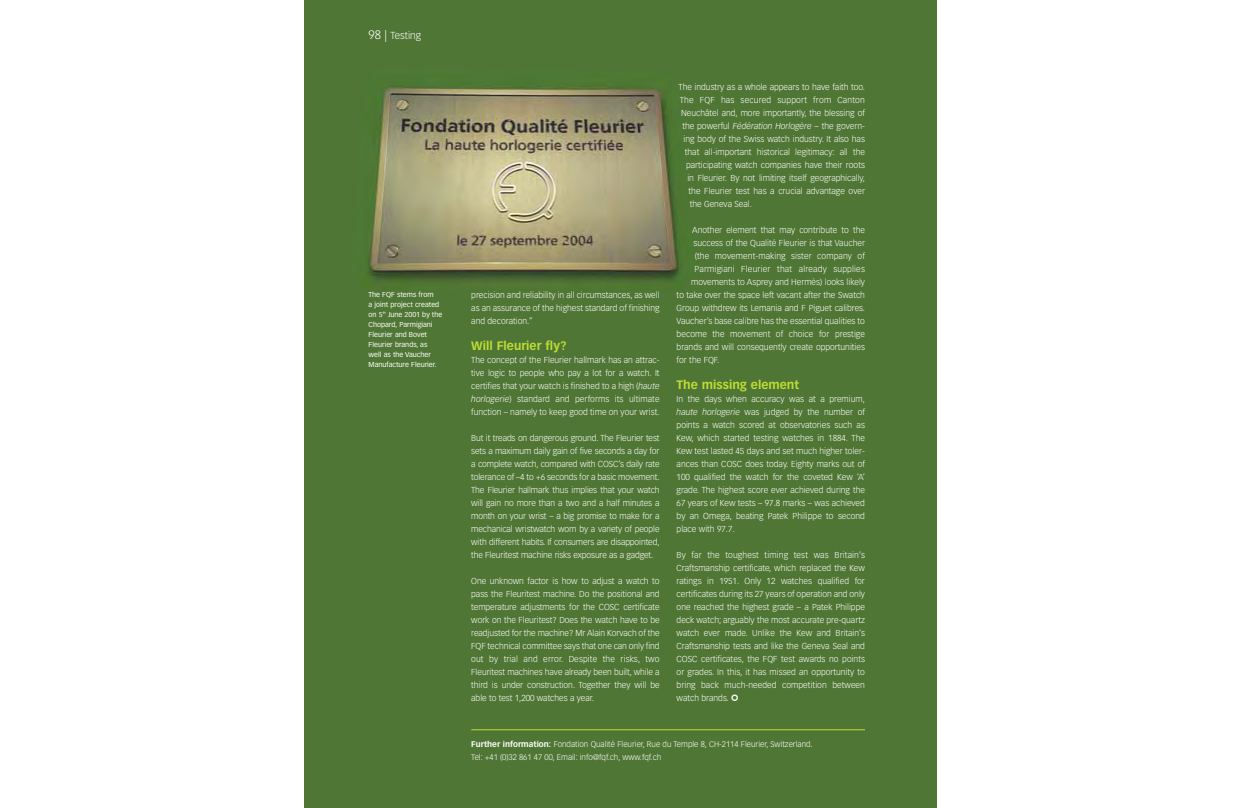
<style>
.page{position:relative;width:1248px;height:808px;background:#fff}
.page>*{position:absolute;margin:0;border:0;box-sizing:border-box;transform-origin:0 0}
.t1{font:700 12px "Vectora LH";color:#bfdd34}
.t2{font:300 10px "Vectora LH";color:#fff}
.t3{font:300 8.5px/13px "Vectora LH";color:#fff;text-align:justify}
.t4{font:300 8.5px "Vectora LH";letter-spacing:.02em;color:#fff}
.t5{font:300 8px/13px "Vectora LH";color:#fff}
.t6{font:7px/10px "Vectora LH";color:#fff}
.s1{font-size:12px}
.s2{font-style:italic}
.s3{font-weight:700}
</style>
<div class="page">
<div style="left:304px;top:0;width:632px;height:808px;background:#4f7634"></div>
<hr style="left:471px;top:729px;width:393px;height:1px;background:#bfdd34">
<img style="left:368px;top:84px;width:311px;height:197px">
<p class="t2" style="left:368px;top:32px;width:54px"><span class="s1">98 |</span> Testing</p>
<p class="t6" style="left:368px;top:290px;width:75px">The FQF stems from<br>a joint project created on 5<sup>th</sup> June 2001 by the<br>Chopard, Parmigiani<br>Fleurier and Bovet<br>Fleurier brands, as<br>well as the Vaucher<br>Manufacture Fleurier.</p>
<p class="t3" style="left:471px;top:289px;width:190px">precision and reliability in all circumstances, as well as an assurance of the highest standard of finishing and decoration.”</p>
<h1 class="t1" style="left:471px;top:341px;width:97px">Will Fleurier fly?</h1>
<p class="t3" style="left:471px;top:354px;width:190px">The concept of the Fleurier hallmark has an attrac&shy;tive logic to people who pay a lot for a watch. It certifies that your watch is finished to a high (<span class="s2">haute horlogerie</span>) standard and performs its ultimate function – namely to keep good time on your wrist.</p>
<p class="t3" style="left:471px;top:432px;width:190px">But it treads on dangerous ground. The Fleurier test sets a maximum daily gain of five seconds a day for a complete watch, compared with COSC’s daily rate tolerance of –4 to +6 seconds for a basic movement.<br>The Fleurier hallmark thus implies that your watch will gain no more than a two and a half minutes a month on your wrist – a big promise to make for a mechanical wristwatch worn by a variety of people with different habits. If consumers are disappointed, the Fleuritest machine risks exposure as a gadget.</p>
<p class="t3" style="left:471px;top:575px;width:190px">One unknown factor is how to adjust a watch to pass the Fleuritest machine. Do the positional and temperature adjustments for the COSC certificate work on the Fleuritest? Does the watch have to be readjusted for the machine? Mr Alain Korvach of the FQF technical committee says that one can only find out by trial and error. Despite the risks, two Fleuritest machines have already been built, while a third is under construction. Together they will be able to test 1,200 watches a year.</p>
<p class="t3" style="left:678px;top:81px;width:188px">The industry as a whole appears to have faith too.</p>
<p class="t4" style="left:679px;top:96px;width:186px">The FQF has secured support from Canton</p>
<p class="t3" style="left:681px;top:107px;width:185px">Neuchâtel and, more importantly, the blessing of</p>
<p class="t3" style="left:682px;top:120px;width:184px">the powerful <span class="s2">Fédération Horlogère</span> – the govern-</p>
<p class="t3" style="left:683px;top:133px;width:183px">ing body of the Swiss watch industry. It also has</p>
<p class="t3" style="left:684px;top:146px;width:182px">that all-important historical legitimacy: all the</p>
<p class="t3" style="left:686px;top:159px;width:180px">participating watch companies have their roots</p>
<p class="t3" style="left:687px;top:172px;width:179px">in Fleurier. By not limiting itself geographically,</p>
<p class="t3" style="left:688px;top:185px;width:178px">the Fleurier test has a crucial advantage over</p>
<p class="t3" style="left:689px;top:198px;width:64px">the Geneva Seal.</p>
<p class="t3" style="left:692px;top:224px;width:174px">Another element that may contribute to the</p>
<p class="t3" style="left:693px;top:237px;width:173px">success of the Qualité Fleurier is that Vaucher</p>
<p class="t3" style="left:694px;top:250px;width:172px">(the movement-making sister company of</p>
<p class="t4" style="left:694px;top:265px;width:172px">Parmigiani Fleurier that already supplies</p>
<p class="t3" style="left:691px;top:276px;width:175px">movements to Asprey and Hermès) looks likely</p>
<p class="t3" style="left:676px;top:289px;width:190px">to take over the space left vacant after the Swatch</p>
<p class="t3" style="left:676px;top:302px;width:190px">Group withdrew its Lemania and F Piguet calibres.</p>
<p class="t3" style="left:676px;top:315px;width:190px">Vaucher’s base calibre has the essential qualities to</p>
<p class="t3" style="left:676px;top:328px;width:190px">become the movement of choice for prestige</p>
<p class="t3" style="left:676px;top:341px;width:190px">brands and will consequently create opportunities</p>
<p class="t3" style="left:676px;top:354px;width:44px">for the FQF.</p>
<h1 class="t1" style="left:676px;top:380px;width:124px">The missing element</h1>
<p class="t3" style="left:676px;top:393px;width:190px">In the days when accuracy was at a premium, <span class="s2">haute horlogerie</span> was judged by the number of points a watch scored at observatories such as Kew, which started testing watches in 1884. The Kew test lasted 45 days and set much higher toler&shy;ances than COSC does today. Eighty marks out of 100 qualified the watch for the coveted Kew ‘A’ grade. The highest score ever achieved during the 67 years of Kew tests – 97.8 marks – was achieved by an Omega, beating Patek Philippe to second place with 97.7.</p>
<p class="t3" style="left:676px;top:549px;width:190px">By far the toughest timing test was Britain’s Craftsmanship certificate, which replaced the Kew ratings in 1951. Only 12 watches qualified for certificates during its 27 years of operation and only one reached the highest grade – a Patek Philippe deck watch; arguably the most accurate pre-quartz watch ever made. Unlike the Kew and Britain’s Craftsmanship tests and like the Geneva Seal and COSC certificates, the FQF test awards no points or grades. In this, it has missed an opportunity to bring back much-needed competition between watch brands.</p>
<p class="t5" style="left:471px;top:738px;width:343px"><span class="s3">Further information:</span> Fondation Qualité Fleurier, Rue du Temple 8, CH-2114 Fleurier, Switzerland.<br>Tel: +41 (0)32 861 47 00, Email: info@fqf.ch, www.fqf.ch</p>
</div>
